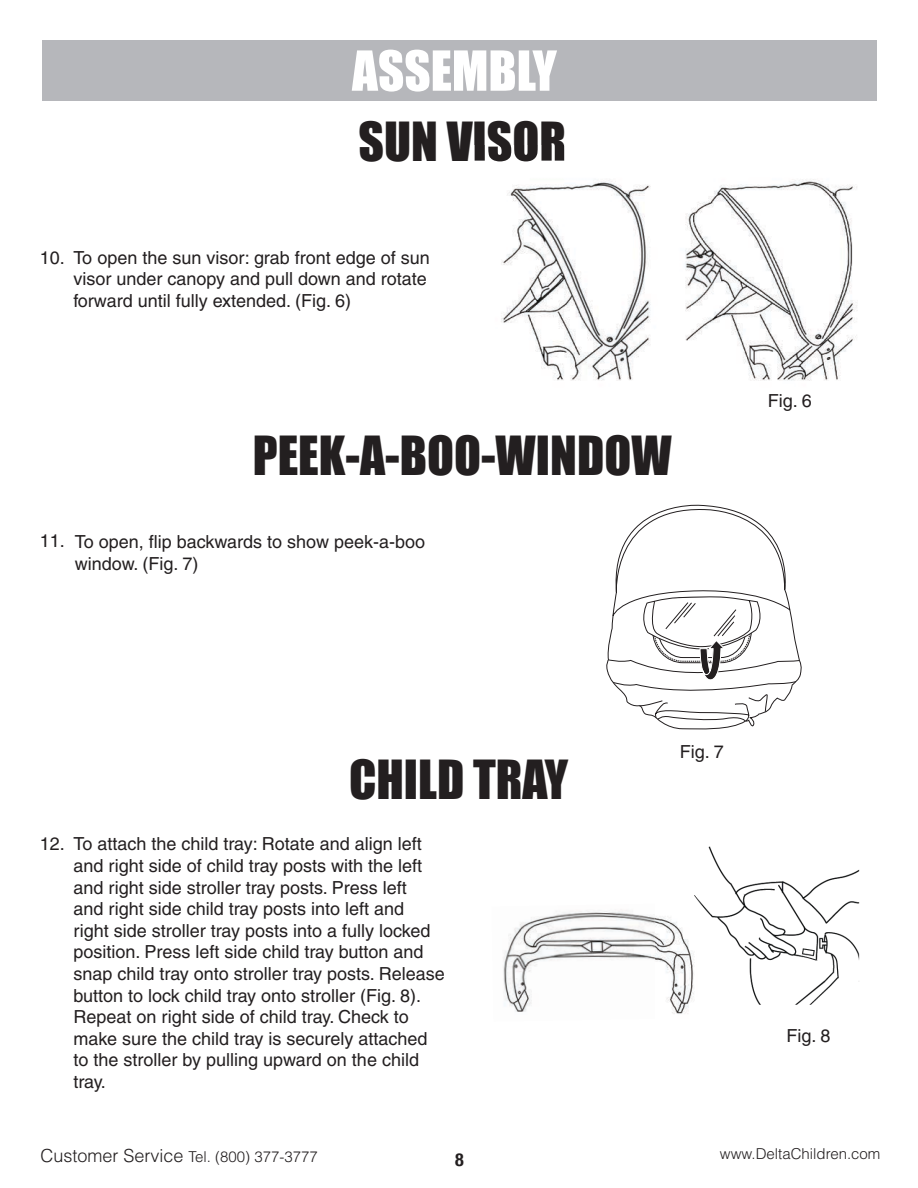
<style>
.page{position:relative;width:918px;height:1188px;background:#fff}
.page>*{position:absolute;margin:0;border:0;box-sizing:border-box;transform-origin:0 0}
.t1{font:51px "Impact";color:#fff}
.t2{font:49.5px "Impact";color:#231f20}
.t3{font:18px/21.6px "Helvetica";color:#231f20}
.t4{font:700 condensed 18px "Helvetica Neue";color:#231f20}
.t5{font:300 15px "Helvetica";color:#231f20}
.s1{font-size:18px}
</style>
<div class="page">
<img style="left:496px;top:145px;width:361px;height:236px">
<img style="left:474px;top:145px;width:90px;height:16px">
<img style="left:694px;top:846px;width:166px;height:159px">
<div style="left:42px;top:40px;width:835px;height:61px;background:#b6b7bb"></div>
<img style="left:503px;top:910px;width:152px;height:102px">
<img style="left:655px;top:903px;width:43px;height:111px">
<svg style="left:606px;top:504px;width:196px;height:226px"></svg>
<svg style="left:608px;top:596px;width:192px;height:126px"></svg>
<h1 class="t1" style="left:352px;top:39px;width:206px">ASSEMBLY</h1>
<h2 class="t2" style="left:358px;top:111px;width:209px">SUN VISOR</h2>
<p class="t3" style="left:40px;top:246px;width:27px">10.</p>
<p class="t3" style="left:73px;top:246px;width:358px">To open the sun visor: grab front edge of sun visor under canopy and pull down and rotate forward until fully extended. (Fig. 6)</p>
<h2 class="t2" style="left:253px;top:425px;width:420px">PEEK-A-BOO-WINDOW</h2>
<p class="t3" style="left:40px;top:530px;width:27px">11.</p>
<p class="t3" style="left:75px;top:531px;width:352px">To open, flip backwards to show peek-a-boo window. (Fig. 7)</p>
<p class="t3" style="left:768px;top:390px;width:45px">Fig. 6</p>
<h2 class="t2" style="left:349px;top:749px;width:221px">CHILD TRAY</h2>
<p class="t3" style="left:40px;top:833px;width:27px">12.</p>
<p class="t3" style="left:74px;top:833px;width:373px">To attach the child tray: Rotate and align left and right side of child tray posts with the left and right side stroller tray posts. Press left<br>and right side child tray posts into left and<br>right side stroller tray posts into a fully locked position. Press left side child tray button and snap child tray onto stroller tray posts. Release button to lock child tray onto stroller (Fig. 8).<br>Repeat on right side of child tray. Check to make sure the child tray is securely attached to the stroller by pulling upward on the child tray.</p>
<p class="t3" style="left:680px;top:741px;width:45px">Fig. 7</p>
<p class="t3" style="left:787px;top:1025px;width:45px">Fig. 8</p>
<p class="t5" style="left:40px;top:1147px;width:279px"><span class="s1">Customer Service</span> Tel. (800) 377-3777</p>
<p class="t5" style="left:720px;top:1145px;width:162px">www.DeltaChildren.com</p>
<p class="t4" style="left:455px;top:1145px;width:10px">8</p>
</div>
